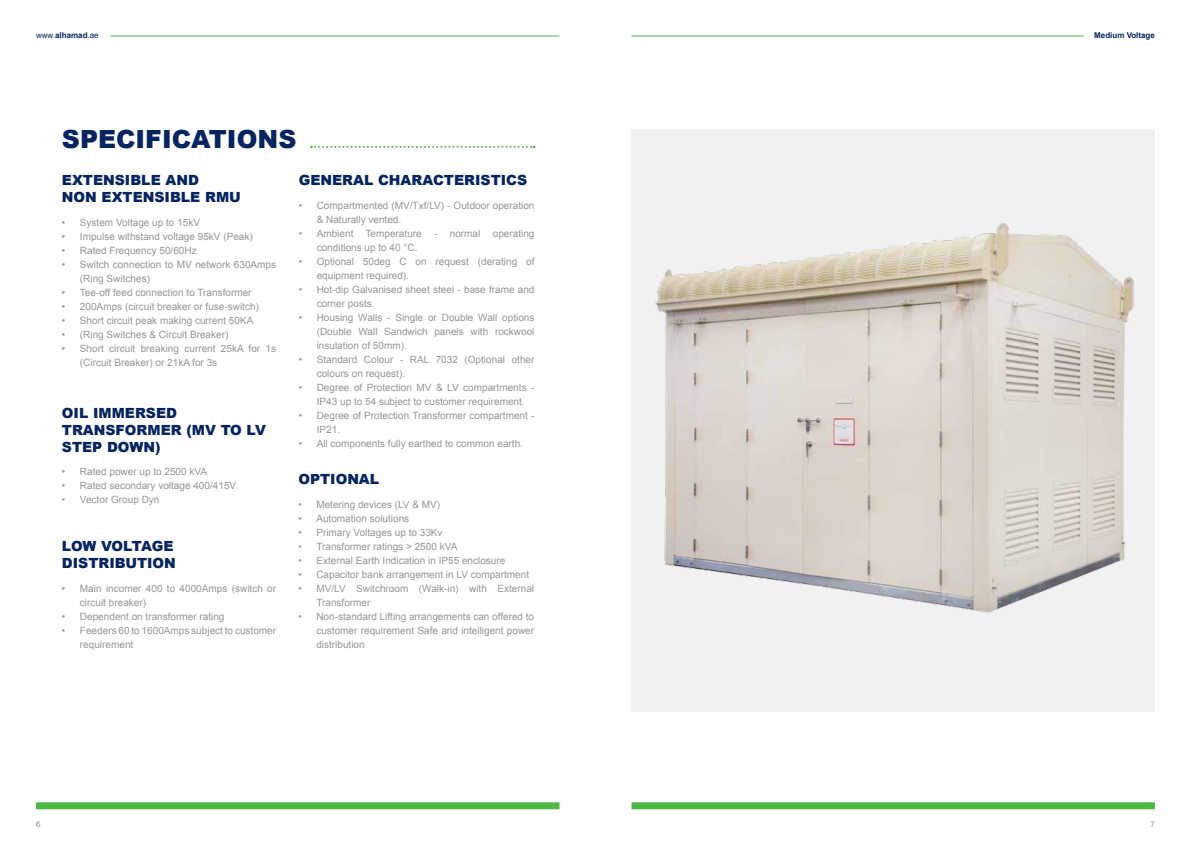
<style>
.page{position:relative;width:1191px;height:842px;background:#fff}
.page>*{position:absolute;margin:0;border:0;box-sizing:border-box;transform-origin:0 0}
.t1{font:900 25px "Arial";color:#052460}
.t2{font:900 14px/16.8px "Arial";color:#052460}
.t3{font:10px/14px "Arial";color:#939598}
.t4{font:8px "Arial";color:#052460}
.t5{font:700 8px "Arial";color:#052460}
.t6{font:8px "Arial";color:#939598}
.s1{font-weight:700}
</style>
<div class="page">
<svg style="left:311px;top:146px;width:223px;height:2px"></svg>
<div style="left:631px;top:130px;width:524px;height:582px;background:#f1f1f2"></div>
<img style="left:655px;top:223px;width:479px;height:390px">
<div style="left:631px;top:802px;width:523px;height:7px;background:#4db748"></div>
<hr style="left:110px;top:36px;width:449px;height:1px;background:#4db748">
<div style="left:36px;top:802px;width:523px;height:7px;background:#4db748"></div>
<hr style="left:631px;top:36px;width:452px;height:1px;background:#4db748">
<p class="t4" style="left:36px;top:30px;width:64px">www.<span class="s1">alhamad</span>.ae</p>
<h1 class="t1" style="left:62px;top:121px;width:236px">SPECIFICATIONS</h1>
<h2 class="t2" style="left:62px;top:171px;width:180px">EXTENSIBLE AND<br>NON EXTENSIBLE RMU</h2>
<h2 class="t2" style="left:299px;top:171px;width:230px">GENERAL CHARACTERISTICS</h2>
<p class="t3" style="left:317px;top:199px;width:219px;text-indent:-18px">• Compartmented (MV/Txf/LV) - Outdoor operation &amp; Naturally vented.</p>
<p class="t3" style="left:317px;top:227px;width:219px;text-indent:-18px">• Ambient Temperature - normal operating conditions up to 40 °C.</p>
<p class="t3" style="left:317px;top:255px;width:219px;text-indent:-18px">• Optional 50deg C on request (derating of equipment required).</p>
<p class="t3" style="left:317px;top:283px;width:219px;text-indent:-18px">• Hot-dip Galvanised sheet steel - base frame and corner posts.</p>
<p class="t3" style="left:317px;top:311px;width:219px;text-align:justify;text-indent:-18px">• Housing Walls - Single or Double Wall options (Double Wall Sandwich panels with rockwool insulation of 50mm).</p>
<p class="t3" style="left:317px;top:353px;width:219px;text-indent:-18px">• Standard Colour - RAL 7032 (Optional other colours on request).</p>
<p class="t3" style="left:317px;top:381px;width:219px;text-indent:-18px">• Degree of Protection MV &amp; LV compartments -<br>IP43 up to 54 subject to customer requirement.</p>
<p class="t3" style="left:317px;top:409px;width:219px;text-indent:-18px">• Degree of Protection Transformer compartment -<br>IP21.</p>
<p class="t3" style="left:299px;top:437px;width:226px">• All components fully earthed to common earth.</p>
<p class="t3" style="left:62px;top:215px;width:140px">• System Voltage up to 15kV</p>
<p class="t3" style="left:62px;top:229px;width:192px">• Impulse withstand voltage 95kV (Peak)</p>
<p class="t3" style="left:62px;top:243px;width:136px">• Rated Frequency 50/60Hz</p>
<p class="t3" style="left:80px;top:257px;width:198px;text-indent:-18px">• Switch connection to MV network 630Amps (Ring Switches)</p>
<p class="t3" style="left:62px;top:285px;width:191px">• Tee-off feed connection to Transformer</p>
<p class="t3" style="left:62px;top:299px;width:198px">• 200Amps (circuit breaker or fuse-switch)</p>
<p class="t3" style="left:62px;top:313px;width:193px">• Short circuit peak making current 50KA</p>
<p class="t3" style="left:62px;top:327px;width:168px">• (Ring Switches &amp; Circuit Breaker)</p>
<p class="t3" style="left:80px;top:341px;width:198px;text-indent:-18px">• Short circuit breaking current 25kA for 1s (Circuit Breaker) or 21kA for 3s</p>
<h2 class="t2" style="left:62px;top:404px;width:206px">OIL IMMERSED<br>TRANSFORMER (MV TO LV<br>STEP DOWN)</h2>
<p class="t3" style="left:62px;top:464px;width:147px">• Rated power up to 2500 kVA</p>
<p class="t3" style="left:62px;top:478px;width:176px">• Rated secondary voltage 400/415V</p>
<p class="t3" style="left:62px;top:492px;width:99px">• Vector Group Dyn</p>
<h2 class="t2" style="left:62px;top:537px;width:115px">LOW VOLTAGE<br>DISTRIBUTION</h2>
<p class="t3" style="left:80px;top:582px;width:198px;text-indent:-18px">• Main incomer 400 to 4000Amps (switch or circuit breaker)</p>
<p class="t3" style="left:62px;top:610px;width:164px">• Dependent on transformer rating</p>
<p class="t3" style="left:80px;top:624px;width:198px;text-indent:-18px">• Feeders 60 to 1600Amps subject to customer requirement</p>
<h2 class="t2" style="left:298px;top:470px;width:82px">OPTIONAL</h2>
<p class="t3" style="left:298px;top:498px;width:143px">• Metering devices (LV &amp; MV)</p>
<p class="t3" style="left:298px;top:512px;width:112px">• Automation solutions</p>
<p class="t3" style="left:298px;top:526px;width:146px">• Primary Voltages up to 33Kv</p>
<p class="t3" style="left:298px;top:540px;width:160px">• Transformer ratings &gt; 2500 kVA</p>
<p class="t3" style="left:298px;top:554px;width:208px">• External Earth Indication in IP55 enclosure</p>
<p class="t3" style="left:298px;top:568px;width:232px">• Capacitor bank arrangement in LV compartment</p>
<p class="t3" style="left:316px;top:582px;width:219px;text-indent:-18px">• MV/LV Switchroom (Walk-in) with External<br>Transformer</p>
<p class="t3" style="left:316px;top:610px;width:219px;text-align:justify;text-indent:-18px">• Non-standard Lifting arrangements can offered to customer requirement Safe and intelligent power distribution</p>
<p class="t5" style="left:1094px;top:30px;width:62px">Medium Voltage</p>
<p class="t6" style="left:36px;top:819px;width:6px">6</p>
<p class="t6" style="left:1150px;top:819px;width:6px">7</p>
</div>
